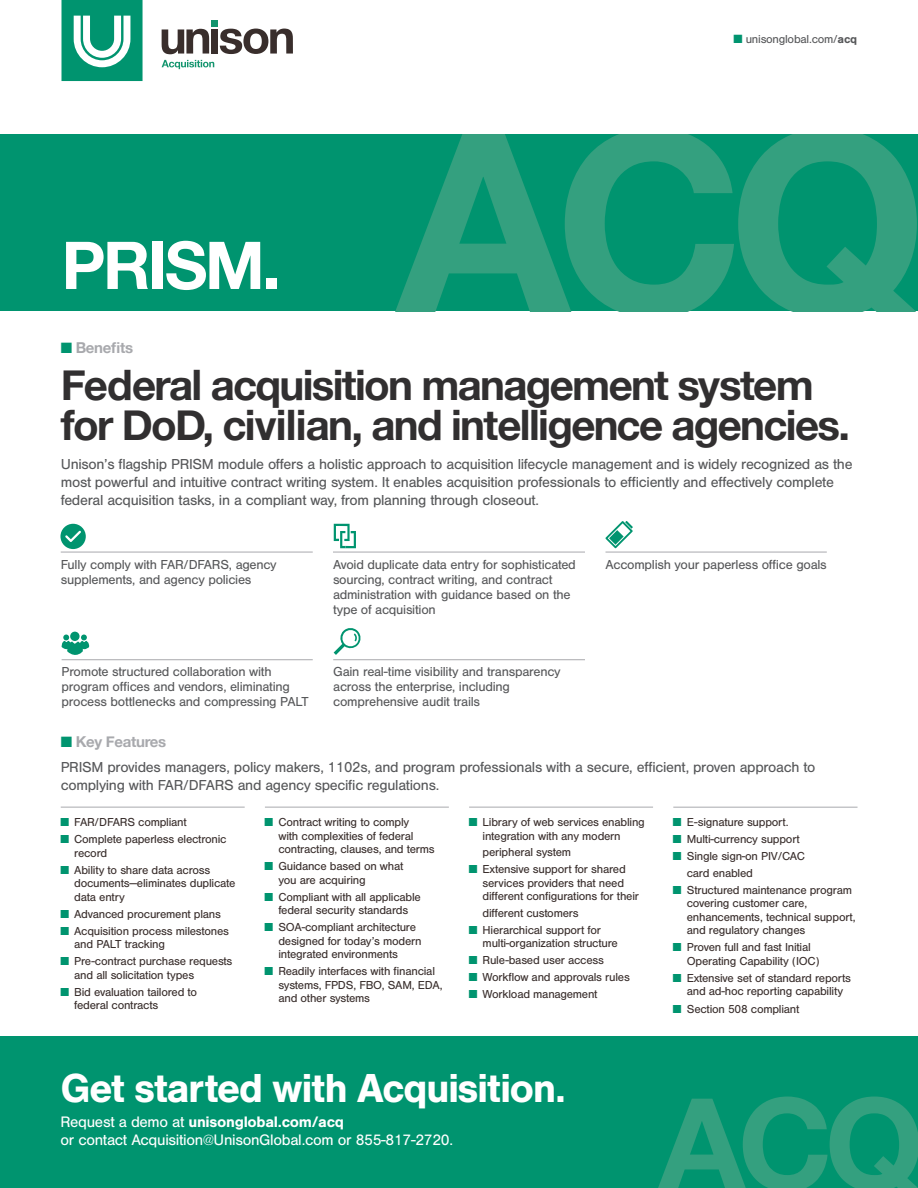
<style>
.page{position:relative;width:918px;height:1188px;background:#fff}
.page>*{position:absolute;margin:0;border:0;box-sizing:border-box;transform-origin:0 0}
.t1{font:700 254.7px "Helvetica Neue";color:#34a07f}
.t2{font:700 127.5px "Helvetica Neue";color:#34a07f}
.H1{font:700 66px "Helvetica Neue";letter-spacing:-.04em;color:#fff}
.H2{font:700 42px/40.5px "Helvetica Neue";letter-spacing:-.04em;color:#312f30}
.t3{font:700 42px "Nimbus San";letter-spacing:-.035em;color:#fff}
.End_text{font:15.75px "Nimbus San";letter-spacing:-.02em;color:#fff}
.t4{font:700 15.75px "Nimbus San";letter-spacing:-.02em;color:#fff}
.Intro_Copy_new{font:15px/18px "Nimbus San";letter-spacing:-.02em;color:#57585a}
.Kicker{font:700 15px "Helvetica Neue";letter-spacing:-.02em;color:#a8a9ad}
.Body_Copy_Rule_Ab{font:13.5px/15px "Nimbus San";letter-spacing:-.02em;color:#57585a}
.t5{font:12px/13.5px "Nimbus San";letter-spacing:-.02em;color:#392e2c}
.t6{font:12px "Nimbus San";letter-spacing:-.02em;color:#57585a}
.s1{color:#00946f}
.s2{font-weight:700}
.s3{font-weight:400}
</style>
<div class="page">
<div style="left:0;top:135px;width:918px;height:176px;background:#00946f"></div>
<div style="left:0;top:1036px;width:918px;height:152px;background:#00946f"></div>
<svg style="left:162px;top:60px;width:52px;height:9px"></svg>
<svg style="left:162px;top:29px;width:47px;height:25px"></svg>
<div style="left:212px;top:29px;width:6px;height:25px;background:#392e2c"></div>
<div style="left:212px;top:20px;width:6px;height:7px;background:#13956e"></div>
<svg style="left:220px;top:29px;width:73px;height:25px"></svg>
<svg style="left:62px;top:0;width:81px;height:81px"></svg>
<hr style="left:61px;top:552px;width:252px;height:1px;background:#a8a9ad">
<hr style="left:333px;top:552px;width:252px;height:1px;background:#a8a9ad">
<hr style="left:62px;top:659px;width:251px;height:1px;background:#a8a9ad">
<hr style="left:61px;top:807px;width:184px;height:1px;background:#a8a9ad">
<hr style="left:265px;top:807px;width:184px;height:1px;background:#a8a9ad">
<hr style="left:469px;top:807px;width:184px;height:1px;background:#a8a9ad">
<hr style="left:606px;top:552px;width:221px;height:1px;background:#a8a9ad">
<hr style="left:333px;top:659px;width:252px;height:1px;background:#a8a9ad">
<svg style="left:60px;top:524px;width:26px;height:25px"></svg>
<svg style="left:334px;top:524px;width:22px;height:24px"></svg>
<svg style="left:605px;top:521px;width:28px;height:27px"></svg>
<div style="left:70px;top:632px;width:10px;height:9px;background:#00946f;border-radius:50%"></div>
<svg style="left:61px;top:633px;width:29px;height:22px"></svg>
<svg style="left:334px;top:628px;width:27px;height:27px"></svg>
<hr style="left:673px;top:807px;width:185px;height:1px;background:#a8a9ad">
<p class="H1" style="left:62px;top:214px;width:220px">PRISM.</p>
<p class="t6" style="left:733px;top:33px;width:125px"><span class="s1">■</span> unisonglobal.com/<span class="s2">acq</span></p>
<h1 class="t1" style="left:396px;top:23px;width:532px">ACQ</h1>
<p class="Kicker" style="left:61px;top:335px;width:74px"><span class="s1">■</span> Benefits</p>
<p class="H2" style="left:61px;top:366px;width:791px">Federal acquisition management system for DoD, civilian, and intelligence agencies.</p>
<p class="Intro_Copy_new" style="left:61px;top:455px;width:793px">Unison’s flagship PRISM module offers a holistic approach to acquisition lifecycle management and is widely recognized as the most powerful and intuitive contract writing system. It enables acquisition professionals to efficiently and effectively complete federal acquisition tasks, in a compliant way, from planning through closeout.</p>
<p class="Body_Copy_Rule_Ab" style="left:61px;top:557px;width:217px">Fully comply with FAR/DFARS, agency supplements, and agency policies</p>
<p class="Body_Copy_Rule_Ab" style="left:333px;top:557px;width:244px">Avoid duplicate data entry for sophisticated sourcing, contract writing, and contract administration with guidance based on the type of acquisition</p>
<p class="Body_Copy_Rule_Ab" style="left:62px;top:665px;width:249px">Promote structured collaboration with program offices and vendors, eliminating process bottlenecks and compressing PALT</p>
<p class="Body_Copy_Rule_Ab" style="left:333px;top:665px;width:229px">Gain real-time visibility and transparency across the enterprise, including comprehensive audit trails</p>
<p class="Body_Copy_Rule_Ab" style="left:606px;top:557px;width:223px">Accomplish your paperless office goals</p>
<p class="Kicker" style="left:61px;top:730px;width:107px"><span class="s1">■</span> Key Features</p>
<p class="Intro_Copy_new" style="left:61px;top:758px;width:756px">PRISM provides managers, policy makers, 1102s, and program professionals with a secure, efficient, proven approach to complying with FAR/DFARS and agency specific regulations.</p>
<p class="t5" style="left:61px;top:816px;width:128px"><span class="s1">■</span> FAR/DFARS compliant</p>
<p class="t5" style="left:74px;top:833px;width:154px;text-indent:-14px"><span class="s1">■</span> Complete paperless electronic record</p>
<p class="t5" style="left:74px;top:863px;width:163px;text-indent:-14px"><span class="s1">■</span> Ability to share data across documents—eliminates duplicate data entry</p>
<p class="t5" style="left:61px;top:907px;width:162px"><span class="s1">■</span> Advanced procurement plans</p>
<p class="t5" style="left:74px;top:924px;width:156px;text-indent:-14px"><span class="s1">■</span> Acquisition process milestones and PALT tracking</p>
<p class="t5" style="left:74px;top:955px;width:160px;text-indent:-14px"><span class="s1">■</span> Pre-contract purchase requests and all solicitation types</p>
<p class="t5" style="left:74px;top:985px;width:124px;text-indent:-14px"><span class="s1">■</span> Bid evaluation tailored to federal contracts</p>
<p class="t5" style="left:278px;top:816px;width:158px;text-indent:-14px"><span class="s1">■</span> Contract writing to comply<br>with complexities of federal contracting, clauses, and terms</p>
<p class="t5" style="left:278px;top:860px;width:126px;text-indent:-14px"><span class="s1">■</span> Guidance based on what you are acquiring</p>
<p class="t5" style="left:265px;top:890px;width:157px;text-align:center"><span class="s1">■</span> Compliant with all applicable federal security standards</p>
<p class="t5" style="left:278px;top:921px;width:145px;text-indent:-14px"><span class="s1">■</span> SOA-compliant architecture designed for today’s modern integrated environments</p>
<p class="t5" style="left:278px;top:965px;width:166px;text-indent:-14px"><span class="s1">■</span> Readily interfaces with financial systems, FPDS, FBO, SAM, EDA, and other systems</p>
<p class="t5" style="left:483px;top:816px;width:164px;text-indent:-14px"><span class="s1">■</span> Library of web services enabling integration with any modern</p>
<p class="t5" style="left:483px;top:846px;width:90px">peripheral system</p>
<p class="t5" style="left:483px;top:863px;width:158px;text-indent:-14px"><span class="s1">■</span> Extensive support for shared services providers that need different configurations for their</p>
<p class="t5" style="left:483px;top:906px;width:98px">different customers</p>
<p class="t5" style="left:483px;top:923px;width:137px;text-indent:-14px"><span class="s1">■</span> Hierarchical support for multi-organization structure</p>
<p class="t5" style="left:469px;top:954px;width:136px"><span class="s1">■</span> Rule-based user access</p>
<p class="t5" style="left:469px;top:971px;width:162px"><span class="s1">■</span> Workflow and approvals rules</p>
<p class="t5" style="left:469px;top:988px;width:130px"><span class="s1">■</span> Workload management</p>
<p class="t5" style="left:673px;top:816px;width:117px"><span class="s1">■</span> E-signature support.</p>
<p class="t5" style="left:673px;top:833px;width:128px"><span class="s1">■</span> Multi-currency support</p>
<p class="t5" style="left:687px;top:848px;width:120px;line-height:16.5px;text-indent:-14px"><span class="s1">■</span> Single sign-on PIV/CAC card enabled</p>
<p class="t5" style="left:687px;top:883px;width:170px;text-indent:-14px"><span class="s1">■</span> Structured maintenance program covering customer care, enhancements, technical support, and regulatory changes</p>
<p class="t5" style="left:687px;top:941px;width:134px;text-indent:-14px"><span class="s1">■</span> Proven full and fast Initial<br>Operating Capability (IOC)</p>
<p class="t5" style="left:673px;top:971px;width:179px;text-align:center"><span class="s1">■</span> Extensive set of standard reports and ad-hoc reporting capability</p>
<p class="t5" style="left:673px;top:1002px;width:128px"><span class="s1">■</span> Section 508 compliant</p>
<h3 class="t3" style="left:60px;top:1064px;width:507px">Get started with Acquisition.</h3>
<h3 class="t4" style="left:60px;top:1113px;width:285px"><span class="s3">Request a demo at</span> unisonglobal.com/acq</h3>
<p class="End_text" style="left:60px;top:1131px;width:394px">or contact Acquisition@UnisonGlobal.com or 855-817-2720.</p>
<h2 class="t2" style="left:658px;top:1044px;width:267px">ACQ</h2>
</div>
